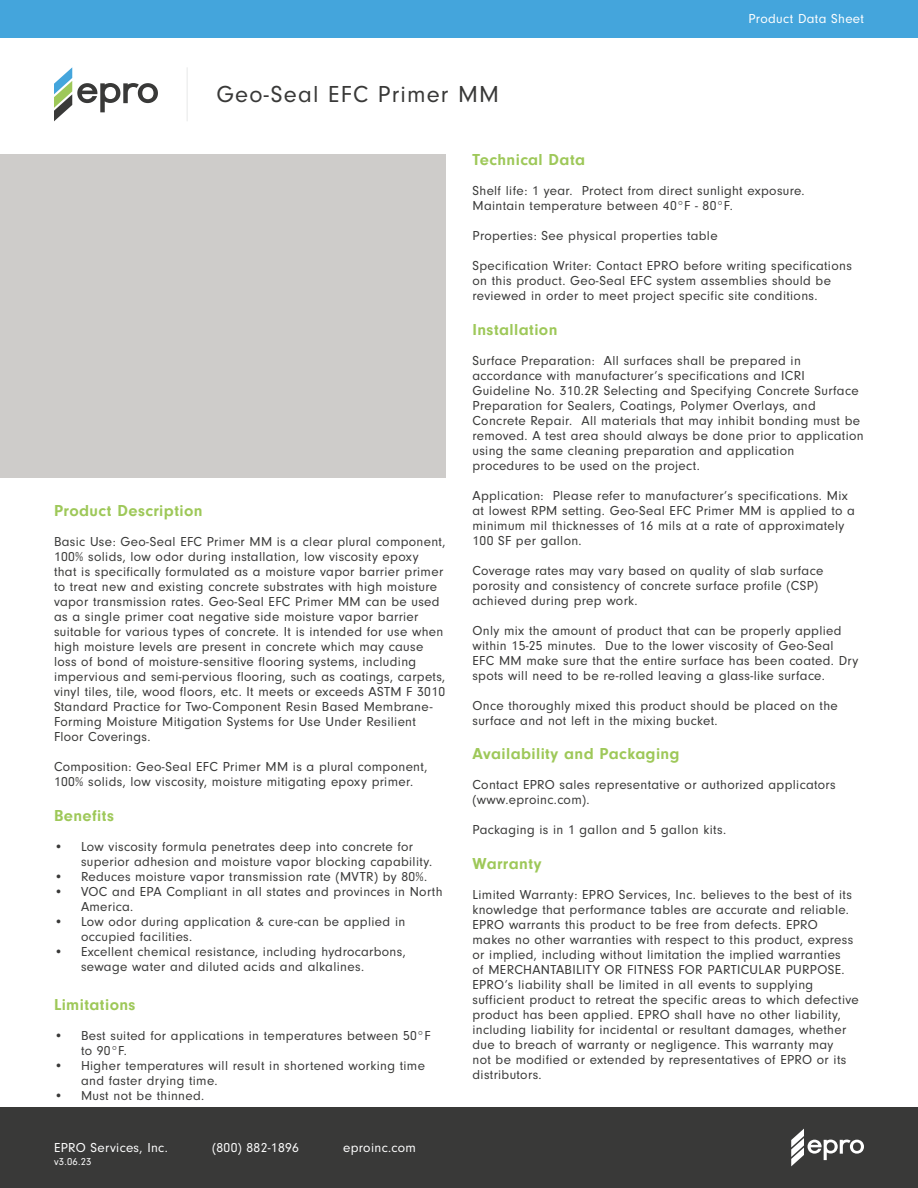
<style>
.page{position:relative;width:918px;height:1188px;background:#fff}
.page>*{position:absolute;margin:0;border:0;box-sizing:border-box;transform-origin:0 0}
.t1{font:24px "Neuzeit Gro";letter-spacing:.05em;color:#393938}
.t2{font:700 16.5px "Neuzeit Gro";letter-spacing:.025em;color:#9ec859}
.t3{font:13.5px/15px "Neuzeit Gro";letter-spacing:.025em;color:#393938}
.t4{font:13.5px "Neuzeit Gro";letter-spacing:.025em;color:#fff}
.t5{font:10.5px "Neuzeit Gro";color:#fff}
</style>
<div class="page">
<svg style="left:54px;top:67px;width:104px;height:54px"></svg>
<hr style="left:186px;top:67px;width:2px;height:54px;background:#eff0f0">
<div style="left:0;top:0;width:918px;height:38px;background:#44a5dc"></div>
<div style="left:0;top:1107px;width:918px;height:81px;background:#393938"></div>
<svg style="left:791px;top:1129px;width:73px;height:37px"></svg>
<div style="left:0;top:154px;width:446px;height:324px;background:#ceccca"></div>
<h1 class="t1" style="left:216px;top:82px;width:284px">Geo-Seal EFC Primer MM</h1>
<p class="t4" style="left:748px;top:12px;width:117px">Product Data Sheet</p>
<p class="t2" style="left:54px;top:501px;width:150px">Product Description</p>
<p class="t3" style="left:54px;top:534px;width:393px">Basic Use: Geo-Seal EFC Primer MM is a clear plural component, 100% solids, low odor during installation, low viscosity epoxy<br>that is specifically formulated as a moisture vapor barrier primer to treat new and existing concrete substrates with high moisture vapor transmission rates. Geo-Seal EFC Primer MM can be used as a single primer coat negative side moisture vapor barrier suitable for various types of concrete. It is intended for use when high moisture levels are present in concrete which may cause loss of bond of moisture-sensitive flooring systems, including impervious and semi-pervious flooring, such as coatings, carpets, vinyl tiles, tile, wood floors, etc. It meets or exceeds ASTM F 3010<br>Standard Practice for Two-Component Resin Based Membrane-Forming Moisture Mitigation Systems for Use Under Resilient Floor Coverings.</p>
<p class="t3" style="left:54px;top:759px;width:375px">Composition: Geo-Seal EFC Primer MM is a plural component,<br>100% solids, low viscosity, moisture mitigating epoxy primer.</p>
<p class="t2" style="left:54px;top:806px;width:61px">Benefits</p>
<p class="t3" style="left:81px;top:839px;width:353px;text-indent:-27px">• Low viscosity formula penetrates deep into concrete for superior adhesion and moisture vapor blocking capability.</p>
<p class="t3" style="left:54px;top:869px;width:375px">• Reduces moisture vapor transmission rate (MVTR) by 80%.</p>
<p class="t3" style="left:81px;top:884px;width:363px;text-indent:-27px">• VOC and EPA Compliant in all states and provinces in North<br>America.</p>
<p class="t3" style="left:81px;top:914px;width:326px;text-indent:-27px">• Low odor during application &amp; cure-can be applied in occupied facilities.</p>
<p class="t3" style="left:81px;top:944px;width:326px;text-indent:-27px">• Excellent chemical resistance, including hydrocarbons, sewage water and diluted acids and alkalines.</p>
<p class="t2" style="left:54px;top:996px;width:83px">Limitations</p>
<p class="t3" style="left:81px;top:1029px;width:351px;text-indent:-27px">• Best suited for applications in temperatures between 50°F to 90°F.</p>
<p class="t3" style="left:81px;top:1059px;width:345px;text-indent:-27px">• Higher temperatures will result in shortened working time and faster drying time.</p>
<p class="t3" style="left:54px;top:1089px;width:152px">• Must not be thinned.</p>
<p class="t4" style="left:54px;top:1140px;width:115px">EPRO Services, Inc.</p>
<p class="t4" style="left:212px;top:1140px;width:88px">(800) 882-1896</p>
<p class="t4" style="left:343px;top:1140px;width:74px">eproinc.com</p>
<p class="t5" style="left:54px;top:1155px;width:39px">v3.06.23</p>
<p class="t2" style="left:472px;top:150px;width:114px">Technical Data</p>
<p class="t3" style="left:472px;top:183px;width:334px">Shelf life: 1 year. Protect from direct sunlight exposure.<br>Maintain temperature between 40°F - 80°F.</p>
<p class="t3" style="left:472px;top:228px;width:247px">Properties: See physical properties table</p>
<p class="t3" style="left:472px;top:258px;width:381px">Specification Writer: Contact EPRO before writing specifications on this product. Geo-Seal EFC system assemblies should be reviewed in order to meet project specific site conditions.</p>
<p class="t2" style="left:472px;top:320px;width:86px">Installation</p>
<p class="t3" style="left:472px;top:353px;width:393px">Surface Preparation: All surfaces shall be prepared in accordance with manufacturer’s specifications and ICRI Guideline No. 310.2R Selecting and Specifying Concrete Surface Preparation for Sealers, Coatings, Polymer Overlays, and Concrete Repair. All materials that may inhibit bonding must be removed. A test area should always be done prior to application using the same cleaning preparation and application procedures to be used on the project.</p>
<p class="t3" style="left:472px;top:488px;width:384px">Application: Please refer to manufacturer’s specifications. Mix at lowest RPM setting. Geo-Seal EFC Primer MM is applied to a minimum mil thicknesses of 16 mils at a rate of approximately 100 SF per gallon.</p>
<p class="t3" style="left:472px;top:563px;width:352px">Coverage rates may vary based on quality of slab surface porosity and consistency of concrete surface profile (CSP) achieved during prep work.</p>
<p class="t3" style="left:472px;top:623px;width:387px">Only mix the amount of product that can be properly applied within 15-25 minutes. Due to the lower viscosity of Geo-Seal EFC MM make sure that the entire surface has been coated. Dry spots will need to be re-rolled leaving a glass-like surface.</p>
<p class="t3" style="left:472px;top:698px;width:367px">Once thoroughly mixed this product should be placed on the surface and not left in the mixing bucket.</p>
<p class="t2" style="left:472px;top:745px;width:209px">Availability and Packaging</p>
<p class="t3" style="left:472px;top:778px;width:365px">Contact EPRO sales representative or authorized applicators (www.eproinc.com).</p>
<p class="t3" style="left:472px;top:823px;width:255px">Packaging is in 1 gallon and 5 gallon kits.</p>
<p class="t2" style="left:472px;top:855px;width:70px">Warranty</p>
<p class="t3" style="left:472px;top:888px;width:388px">Limited Warranty: EPRO Services, Inc. believes to the best of its knowledge that performance tables are accurate and reliable.<br>EPRO warrants this product to be free from defects. EPRO makes no other warranties with respect to this product, express or implied, including without limitation the implied warranties<br>of MERCHANTABILITY OR FITNESS FOR PARTICULAR PURPOSE.<br>EPRO’s liability shall be limited in all events to supplying sufficient product to retreat the specific areas to which defective product has been applied. EPRO shall have no other liability, including liability for incidental or resultant damages, whether due to breach of warranty or negligence. This warranty may<br>not be modified or extended by representatives of EPRO or its distributors.</p>
</div>
